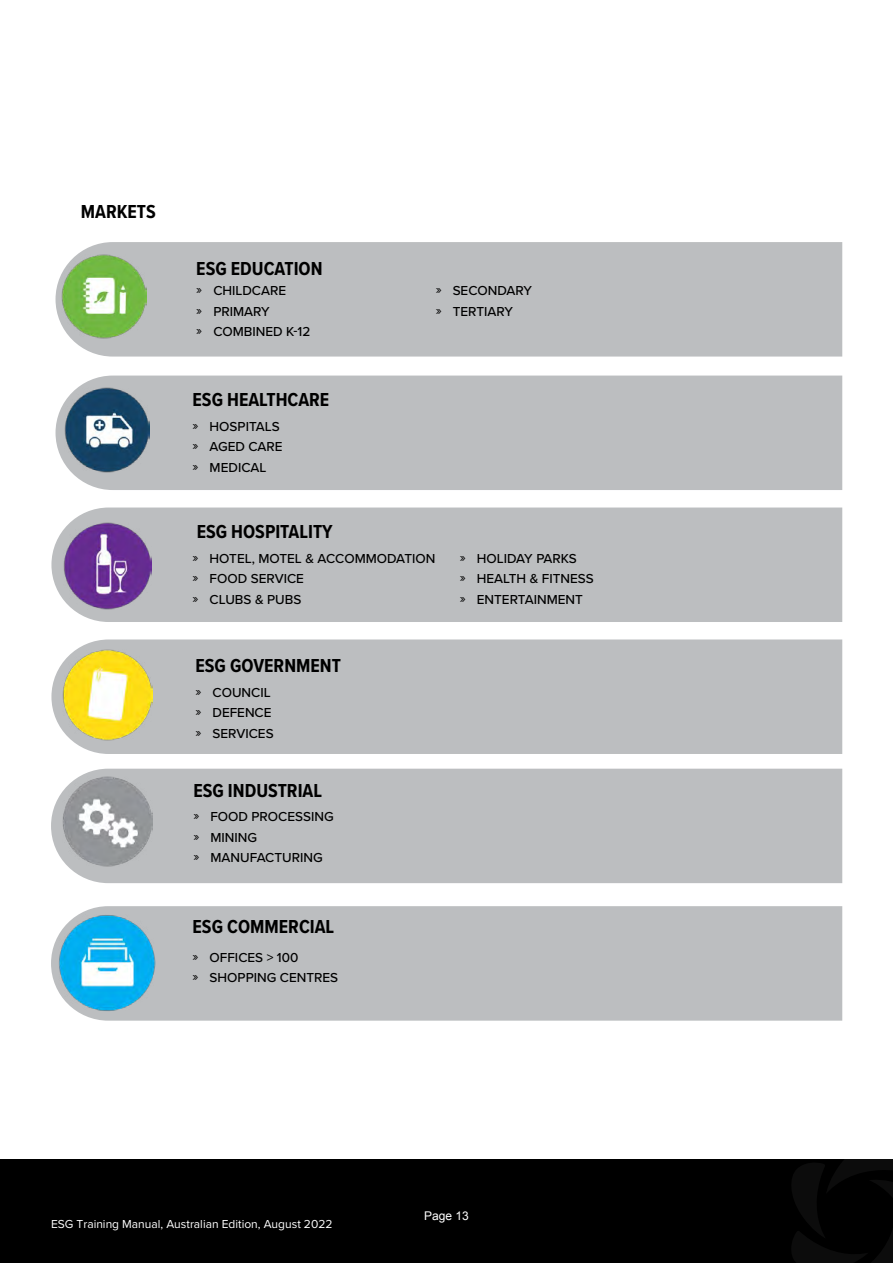
<style>
.page{position:relative;width:893px;height:1263px;background:#fff}
.page>*{position:absolute;margin:0;border:0;box-sizing:border-box;transform-origin:0 0}
.t1{font:700 19.5px "Proxima Nova Cond";color:#000}
.t2{font:500 13.5px/20.4px "Proxima Nova";color:#000}
.t3{font:12px "Proxima Nova";color:#fff}
.t4{font:12px "Arial";color:#fff}
.s1{font-weight:400}
</style>
<div class="page">
<div style="left:0;top:1159px;width:893px;height:104px;background:#000"></div>
<svg style="left:792px;top:1159px;width:101px;height:104px"></svg>
<div style="left:51px;top:906px;width:791px;height:115px;background:#bcbec0"></div>
<div style="left:51px;top:769px;width:791px;height:114px;background:#bcbec0"></div>
<div style="left:51px;top:639px;width:791px;height:115px;background:#bcbec0"></div>
<div style="left:51px;top:507px;width:791px;height:115px;background:#bcbec0"></div>
<div style="left:56px;top:376px;width:786px;height:114px;background:#bcbec0"></div>
<div style="left:56px;top:242px;width:786px;height:115px;background:#bcbec0"></div>
<img style="left:62px;top:254px;width:84px;height:85px">
<img style="left:64px;top:388px;width:85px;height:85px">
<img style="left:63px;top:522px;width:88px;height:88px">
<img style="left:62px;top:650px;width:91px;height:90px">
<img style="left:63px;top:777px;width:89px;height:89px">
<img style="left:59px;top:915px;width:97px;height:96px">
<h1 class="t1" style="left:81px;top:200px;width:76px">MARKETS</h1>
<h1 class="t1" style="left:196px;top:257px;width:128px">ESG EDUCATION</h1>
<p class="t2" style="left:196px;top:281px;width:116px"><span class="s1">»</span> CHILDCARE<br><span class="s1">»</span> PRIMARY<br><span class="s1">»</span> COMBINED K-12</p>
<p class="t2" style="left:436px;top:281px;width:98px"><span class="s1">»</span> SECONDARY <span class="s1">»</span> TERTIARY</p>
<h1 class="t1" style="left:193px;top:388px;width:138px">ESG HEALTHCARE</h1>
<p class="t2" style="left:193px;top:417px;width:92px"><span class="s1">»</span> HOSPITALS <span class="s1">»</span> AGED CARE <span class="s1">»</span> MEDICAL</p>
<h1 class="t1" style="left:197px;top:520px;width:138px">ESG HOSPITALITY</h1>
<p class="t2" style="left:193px;top:548px;width:244px"><span class="s1">»</span> HOTEL, MOTEL &amp; ACCOMMODATION <span class="s1">»</span> FOOD SERVICE<br><span class="s1">»</span> CLUBS &amp; PUBS</p>
<p class="t2" style="left:460px;top:548px;width:135px"><span class="s1">»</span> HOLIDAY PARKS<br><span class="s1">»</span> HEALTH &amp; FITNESS <span class="s1">»</span> ENTERTAINMENT</p>
<h1 class="t1" style="left:195px;top:654px;width:147px">ESG GOVERNMENT</h1>
<p class="t2" style="left:195px;top:682px;width:80px"><span class="s1">»</span> COUNCIL <span class="s1">»</span> DEFENCE <span class="s1">»</span> SERVICES</p>
<h1 class="t1" style="left:193px;top:779px;width:130px">ESG INDUSTRIAL</h1>
<p class="t2" style="left:193px;top:807px;width:142px"><span class="s1">»</span> FOOD PROCESSING <span class="s1">»</span> MINING<br><span class="s1">»</span> MANUFACTURING</p>
<h1 class="t1" style="left:193px;top:914px;width:143px">ESG COMMERCIAL</h1>
<p class="t2" style="left:193px;top:947px;width:147px"><span class="s1">»</span> OFFICES &gt; 100<br><span class="s1">»</span> SHOPPING CENTRES</p>
<p class="t3" style="left:51px;top:1217px;width:283px">ESG Training Manual, Australian Edition, August 2022</p>
<p class="t4" style="left:424px;top:1207px;width:46px">Page 13</p>
</div>
